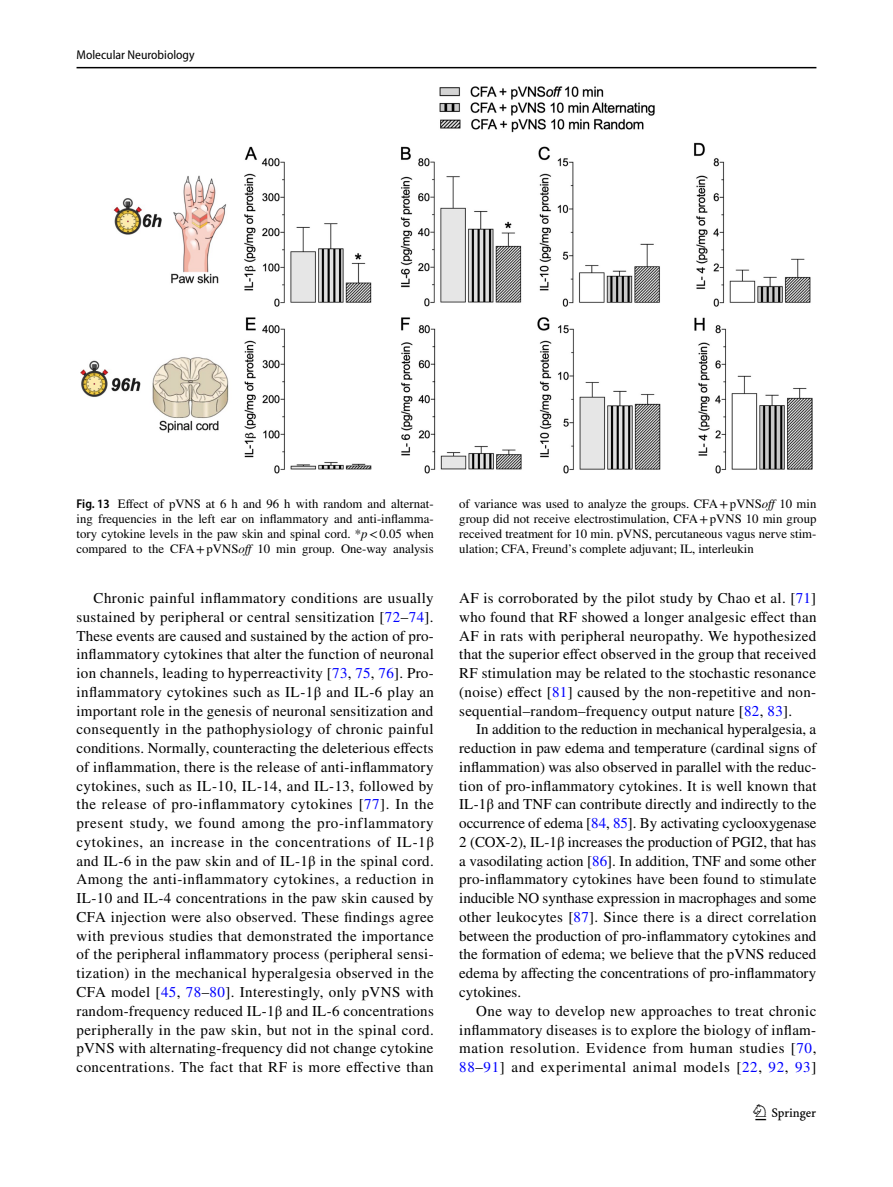
<style>
.page{position:relative;width:893px;height:1187px;background:#fff}
.page>*{position:absolute;margin:0;border:0;box-sizing:border-box;transform-origin:0 0}
.t1{font:22.5px "Springnew Regular 3";color:#000}
.t2{font:15px/18.8px "STIX";letter-spacing:.02em;color:#000;text-align:justify}
.t3{font:12.75px/15px "STIX";color:#000;text-align:justify}
.t4{font:semi-condensed 12.75px "Myriad Pro";color:#000}
.s1{font-family:"Myriad Pro";font-weight:600;font-stretch:semi-condensed}
.s2{font-style:italic}
.s3{color:#00f}
</style>
<div class="page">
<hr style="left:77px;top:67px;width:739px;height:1px;background:#000">
<img style="left:81px;top:87px;width:731px;height:386px">
<p class="t4" style="left:77px;top:48px;width:120px">Molecular Neurobiology</p>
<p class="t3" style="left:77px;top:497px;width:359px"><span class="s1">Fig. 13</span> Effect of pVNS at 6 h and 96 h with random and alternat&shy;ing frequencies in the left ear on inflammatory and anti-inflamma&shy;tory cytokine levels in the paw skin and spinal cord. *<span class="s2">p</span>&lt;0.05 when compared to the CFA+pVNS<span class="s2">off</span> 10 min group. One-way analysis</p>
<p class="t3" style="left:459px;top:497px;width:359px">of variance was used to analyze the groups. CFA+pVNS<span class="s2">off</span>10 min group did not receive electrostimulation, CFA+pVNS 10 min group received treatment for 10 min. pVNS, percutaneous vagus nerve stim&shy;ulation; CFA, Freund’s complete adjuvant; IL, interleukin</p>
<p class="t2" style="left:77px;top:589px;width:359px;text-indent:17px">Chronic painful inflammatory conditions are usually sustained by peripheral or central sensitization [<span class="s3">72</span>–<span class="s3">74</span>].<br>These events are caused and sustained by the action of pro&shy;inflammatory cytokines that alter the function of neuronal ion channels, leading to hyperreactivity [<span class="s3">73</span>, <span class="s3">75</span>, <span class="s3">76</span>]. Pro&shy;inflammatory cytokines such as IL-1β and IL-6 play an important role in the genesis of neuronal sensitization and consequently in the pathophysiology of chronic painful conditions. Normally, counteracting the deleterious effects of inflammation, there is the release of anti-inflammatory cytokines, such as IL-10, IL-14, and IL-13, followed by the release of pro-inflammatory cytokines [<span class="s3">77</span>]. In the present study, we found among the pro-inflammatory cytokines, an increase in the concentrations of IL-1β and IL-6 in the paw skin and of IL-1β in the spinal cord.<br>Among the anti-inflammatory cytokines, a reduction in IL-10 and IL-4 concentrations in the paw skin caused by CFA injection were also observed. These findings agree with previous studies that demonstrated the importance of the peripheral inflammatory process (peripheral sensi&shy;tization) in the mechanical hyperalgesia observed in the CFA model [<span class="s3">45</span>, <span class="s3">78</span>–<span class="s3">80</span>]. Interestingly, only pVNS with random-frequency reduced IL-1β and IL-6 concentrations peripherally in the paw skin, but not in the spinal cord. pVNS with alternating-frequency did not change cytokine concentrations. The fact that RF is more effective than</p>
<p class="t2" style="left:459px;top:589px;width:359px">AF is corroborated by the pilot study by Chao et al. [<span class="s3">71</span>] who found that RF showed a longer analgesic effect than AF in rats with peripheral neuropathy. We hypothesized that the superior effect observed in the group that received RF stimulation may be related to the stochastic resonance (noise) effect [<span class="s3">81</span>] caused by the non-repetitive and non&shy;sequential–random–frequency output nature [<span class="s3">82</span>, <span class="s3">83</span>].</p>
<p class="t2" style="left:459px;top:721px;width:359px;text-indent:17px">In addition to the reduction in mechanical hyperalgesia, a reduction in paw edema and temperature (cardinal signs of inflammation) was also observed in parallel with the reduc&shy;tion of pro-inflammatory cytokines. It is well known that IL-1β and TNF can contribute directly and indirectly to the occurrence of edema [<span class="s3">84</span>, <span class="s3">85</span>]. By activating cyclooxygenase 2 (COX-2), IL-1β increases the production of PGI2, that has a vasodilating action [<span class="s3">86</span>]. In addition, TNF and some other pro-inflammatory cytokines have been found to stimulate inducible NO synthase expression in macrophages and some other leukocytes [<span class="s3">87</span>]. Since there is a direct correlation between the production of pro-inflammatory cytokines and the formation of edema; we believe that the pVNS reduced edema by affecting the concentrations of pro-inflammatory cytokines.</p>
<p class="t2" style="left:459px;top:1002px;width:359px;text-indent:17px">One way to develop new approaches to treat chronic inflammatory diseases is to explore the biology of inflam&shy;mation resolution. Evidence from human studies [<span class="s3">70</span>, <span class="s3">88</span>–<span class="s3">91</span>] and experimental animal models [<span class="s3">22</span>, <span class="s3">92</span>, <span class="s3">93</span>]</p>
<h1 class="t1" style="left:755px;top:1104px;width:62px">1 3</h1>
</div>
